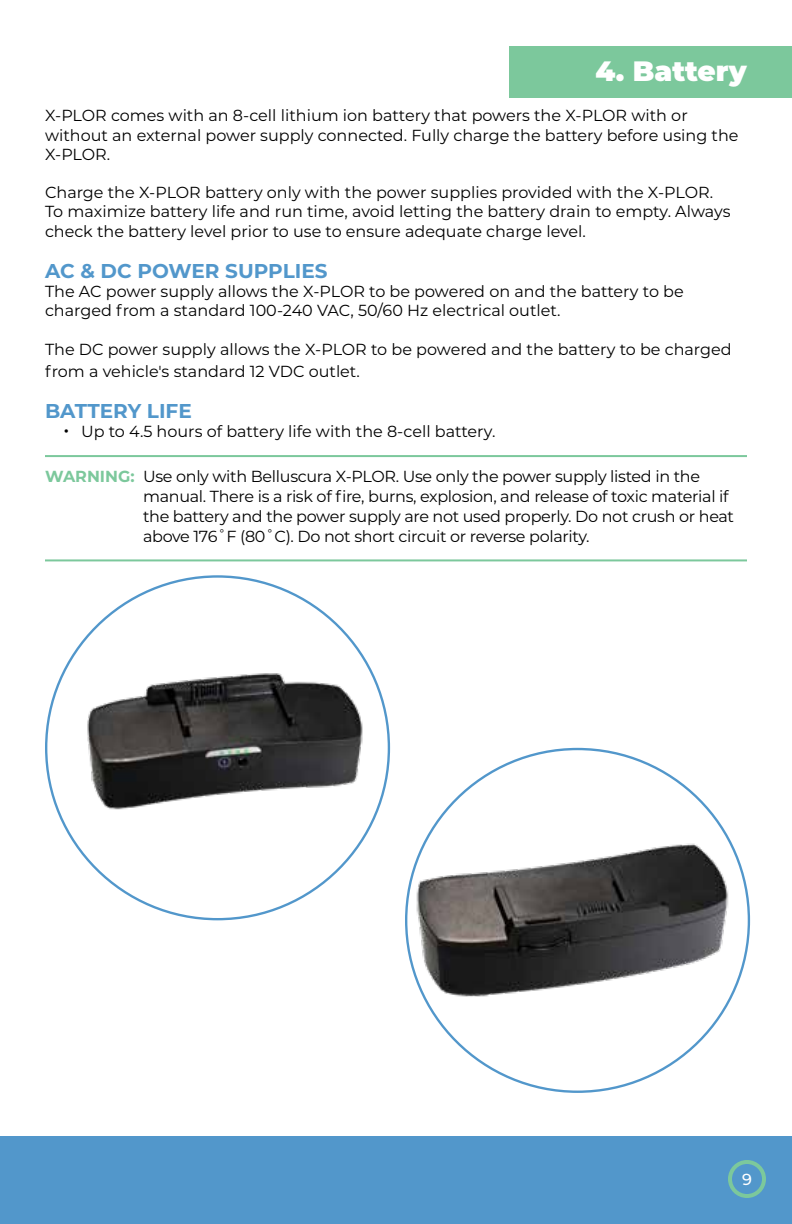
<style>
.page{position:relative;width:792px;height:1224px;background:#fff}
.page>*{position:absolute;margin:0;border:0;box-sizing:border-box;transform-origin:0 0}
.t1{font:900 28px "Montserrat";color:#fff}
.t2{font:700 20px "Montserrat";color:#5297cb}
.t3{font:16px/19.2px "Montserrat";color:#000}
.t4{font:16px/20px "Montserrat";letter-spacing:-.02em;color:#000}
.t5{font:500 16px "Montserrat";color:#fff}
.s1{font-size:22px}
.s2{font-weight:700;color:#7cc89c}
</style>
<div class="page">
<div style="left:0;top:1136px;width:792px;height:88px;background:#5297cb"></div>
<div style="left:728px;top:1160px;width:38px;height:38px;border:4px solid #7cc89c;border-radius:50%"></div>
<div style="left:510px;top:46px;width:282px;height:52px;background:#7cc89c"></div>
<hr style="left:45px;top:455px;width:702px;height:2px;background:#7cc89c">
<hr style="left:45px;top:559px;width:702px;height:2px;background:#7cc89c">
<img style="left:46px;top:621px;width:343px;height:240px">
<img style="left:406px;top:786px;width:343px;height:272px">
<h1 class="t1" style="left:595px;top:50px;width:153px">4. Battery</h1>
<p class="t3" style="left:45px;top:105px;width:695px">X-PLOR comes with an 8-cell lithium ion battery that powers the X-PLOR with or without an external power supply connected. Fully charge the battery before using the<br>X-PLOR.</p>
<p class="t3" style="left:45px;top:182px;width:687px">Charge the X-PLOR battery only with the power supplies provided with the X-PLOR.<br>To maximize battery life and run time, avoid letting the battery drain to empty. Always check the battery level prior to use to ensure adequate charge level.</p>
<p class="t2" style="left:45px;top:256px;width:284px">AC &amp; DC POWER SUPPLIES</p>
<p class="t3" style="left:45px;top:281px;width:640px">The AC power supply allows the X-PLOR to be powered on and the battery to be charged from a standard 100-240 VAC, 50/60 Hz electrical outlet.</p>
<p class="t3" style="left:45px;top:337px;width:688px;line-height:22px">The DC power supply allows the X-PLOR to be powered and the battery to be charged from a vehicle's standard 12 VDC outlet.</p>
<p class="t2" style="left:45px;top:396px;width:148px">BATTERY LIFE</p>
<p class="t3" style="left:63px;top:421px;width:434px"><span class="s1">•</span> Up to 4.5 hours of battery life with the 8-cell battery.</p>
<p class="t4" style="left:143px;top:466px;width:593px;text-indent:-98px"><span class="s2">WARNING:</span> Use only with Belluscura X-PLOR. Use only the power supply listed in the manual. There is a risk of fire, burns, explosion, and release of toxic material if the battery and the power supply are not used properly. Do not crush or heat above 176˚F (80˚C). Do not short circuit or reverse polarity.</p>
<p class="t5" style="left:742px;top:1168px;width:11px">9</p>
</div>
